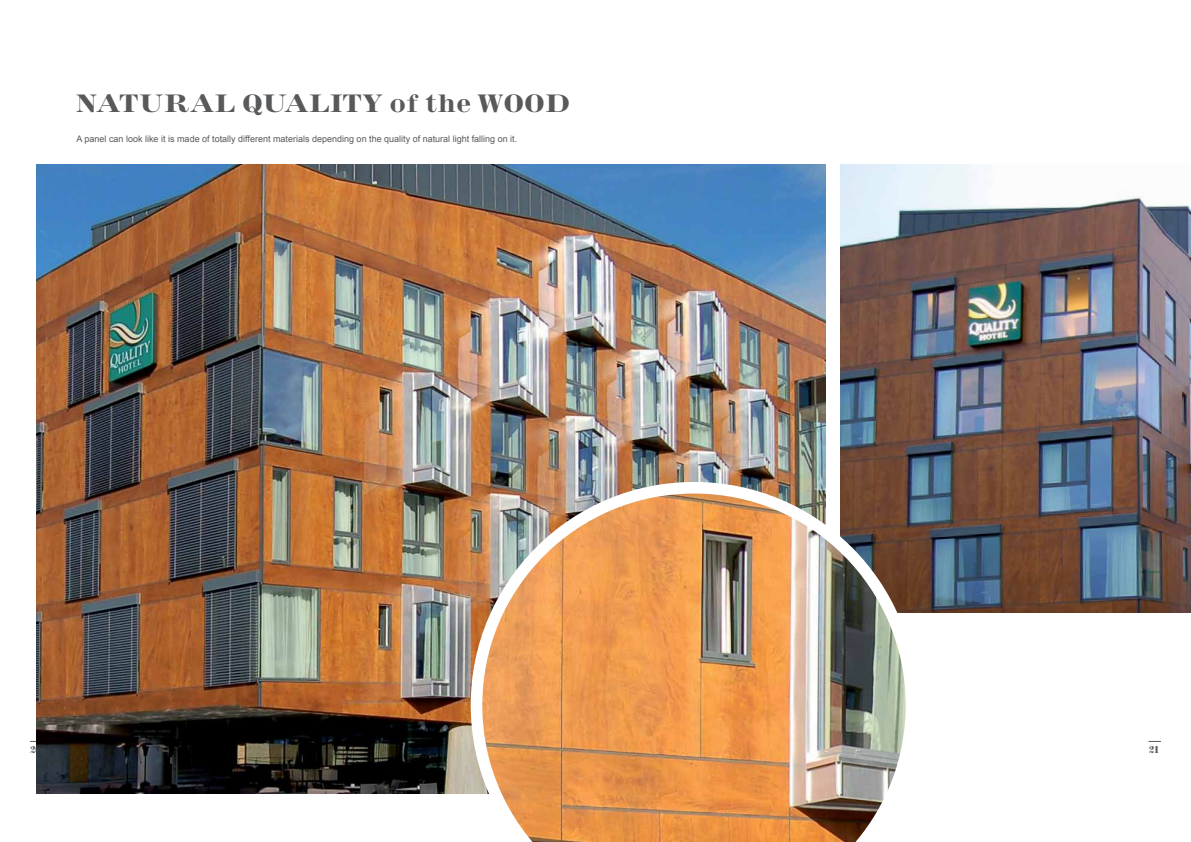
<style>
.page{position:relative;width:1191px;height:842px;background:#fff}
.page>*{position:absolute;margin:0;border:0;box-sizing:border-box;transform-origin:0 0}
.t1{font:700 25px "Inflex MT Std";letter-spacing:.005em;color:#58595b}
.t2{font:700 10px "Inflex MT Std";color:#58595b}
.t3{font:9px "Arial";color:#58595b}
</style>
<div class="page">
<svg style="left:1148px;top:741px;width:13px;height:1px"></svg>
<img style="left:36px;top:164px;width:789px;height:629px">
<img style="left:840px;top:164px;width:351px;height:448px">
<img style="left:471px;top:482px;width:446px;height:312px">
<img style="left:482px;top:493px;width:423px;height:349px">
<h1 class="t1" style="left:76px;top:89px;width:496px">NATURAL QUALITY of the WOOD</h1>
<p class="t3" style="left:77px;top:133px;width:442px">A panel can look like it is made of totally different materials depending on the quality of natural light falling on it.</p>
<p class="t2" style="left:31px;top:744px;width:11px">20</p>
<p class="t2" style="left:1149px;top:744px;width:11px">21</p>
</div>
